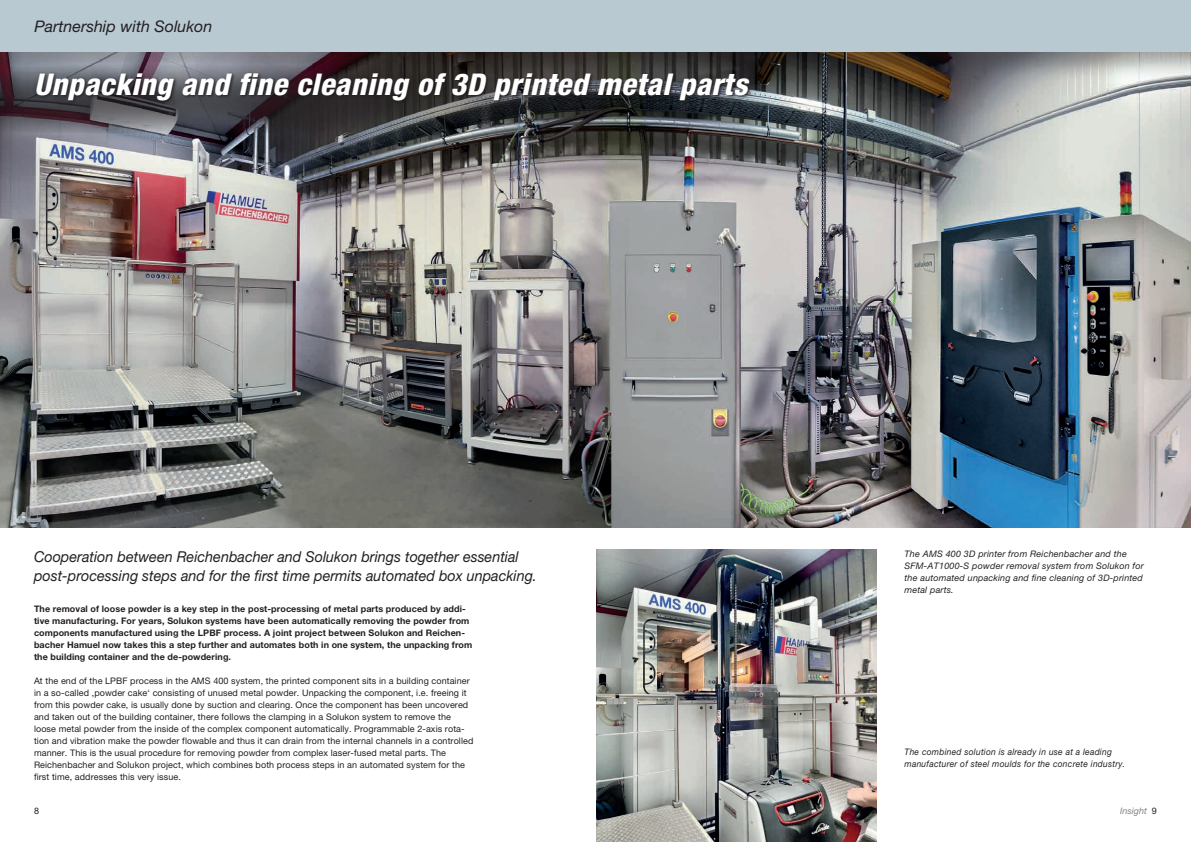
<style>
.page{position:relative;width:1191px;height:842px;background:#fff}
.page>*{position:absolute;margin:0;border:0;box-sizing:border-box;transform-origin:0 0}
.t1{font:italic 800 condensed 30px "Helvetica Neue";letter-spacing:.02em;color:#fff}
.t2{font:italic 16px "Helvetica Neue";color:#231f20}
.t3{font:italic 15px/19px "Helvetica Neue";color:#231f20;scale:.96 1}
.t4{font:9px/12px "Helvetica Neue";letter-spacing:.01em;color:#231f20}
.t5{font:700 9px/12px "Helvetica Neue";letter-spacing:.01em;color:#231f20}
.t6{font:italic 9px/12px "Helvetica Neue";letter-spacing:.02em;color:#231f20}
.t7{font:italic 9px/12px "Helvetica Neue";letter-spacing:.02em;color:#231f20;scale:.94 1}
.t8{font:italic 9px "Helvetica Neue";color:#808285}
.s1{font-style:normal;color:#231f20}
</style>
<div class="page">
<img style="left:0;top:81px;width:1191px;height:446px">
<div style="left:0;top:0;width:1191px;height:81px;background:#231f20;opacity:.3"></div>
<div style="left:0;top:0;width:1191px;height:51px;background:#b8c9d2"></div>
<svg style="left:0;top:64px;width:650px;height:70px;background:#474549"></svg>
<svg style="left:35px;top:72px;width:718px;height:33px;background:#363437"></svg>
<img style="left:596px;top:550px;width:280px;height:292px">
<h2 class="t2" style="left:34px;top:17px;width:179px">Partnership with Solukon</h2>
<h1 class="t1" style="left:34px;top:66px;width:715px">Unpacking and fine cleaning of 3D printed metal parts</h1>
<h3 class="t3" style="left:34px;top:547px;width:525px">Cooperation between Reichenbacher and Solukon brings together essential post-processing steps and for the first time permits automated box unpacking.</h3>
<p class="t5" style="left:34px;top:602px;width:440px">The removal of loose powder is a key step in the post-processing of metal parts produced by addi&shy;tive manufacturing. For years, Solukon systems have been automatically removing the powder from components manufactured using the LPBF process. A joint project between Solukon and Reichen&shy;bacher Hamuel now takes this a step further and automates both in one system, the unpacking from the building container and the de-powdering.</p>
<p class="t4" style="left:34px;top:674px;width:441px">At the end of the LPBF process in the AMS 400 system, the printed component sits in a building container in a so-called ‚powder cake‘ consisting of unused metal powder. Unpacking the component, i.e. freeing it from this powder cake, is usually done by suction and clearing. Once the component has been uncovered and taken out of the building container, there follows the clamping in a Solukon system to remove the loose metal powder from the inside of the complex component automatically. Programmable 2-axis rota&shy;tion and vibration make the powder flowable and thus it can drain from the internal channels in a controlled manner. This is the usual procedure for removing powder from complex laser-fused metal parts. The Reichenbacher and Solukon project, which combines both process steps in an automated system for the first time, addresses this very issue.</p>
<p class="t6" style="left:904px;top:548px;width:241px">The AMS 400 3D printer from Reichenbacher and the SFM-AT1000-S powder removal system from Solukon for the automated unpacking and fine cleaning of 3D-printed metal parts.</p>
<p class="t7" style="left:904px;top:746px;width:236px">The combined solution is already in use at a leading manufacturer of steel moulds for the concrete industry.</p>
<p class="t4" style="left:34px;top:805px;width:7px">8</p>
<p class="t8" style="left:1120px;top:806px;width:38px">Insight <span class="s1">9</span></p>
</div>
